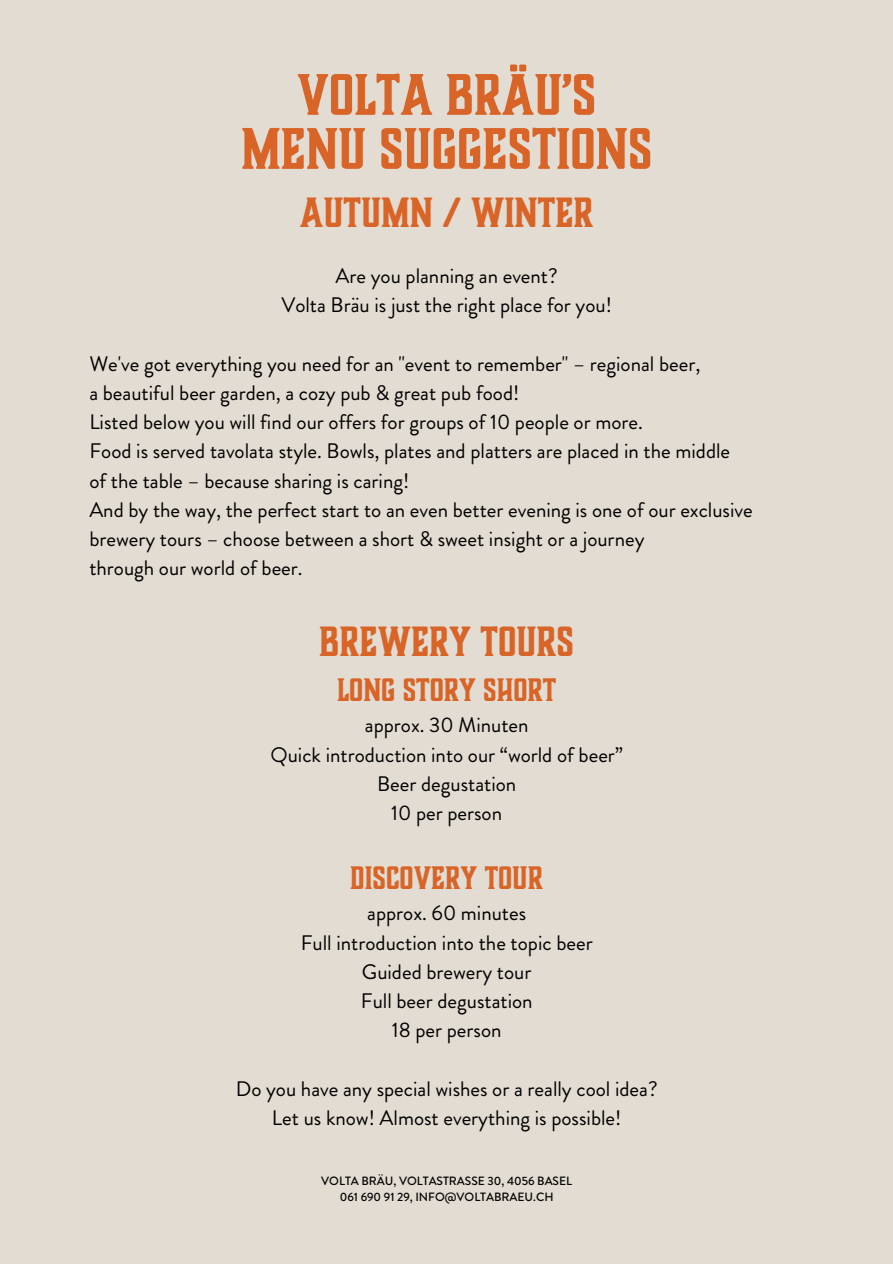
<style>
.page{position:relative;width:893px;height:1264px;background:#fff}
.page>*{position:absolute;margin:0;border:0;box-sizing:border-box;transform-origin:0 0}
.t1{font:700 54px/54px "Boucherie Block";color:#d86427;text-align:center}
.t2{font:700 39px "Boucherie Block";color:#d86427}
.t3{font:700 30px "Boucherie Block";color:#d86427}
.t4{font:21px/29.2px "Brandon Grotesque";color:#000;text-align:center}
.t5{font:500 12px "Brandon Grotesque";color:#000}
</style>
<div class="page">
<div style="left:0;top:0;width:892px;height:1263px;background:#e2dcd2"></div>
<h1 class="t1" style="left:241px;top:69px;width:413px">VOLTA BRÄU’S<br>MENU SUGGESTIONS</h1>
<h2 class="t2" style="left:300px;top:187px;width:295px">AUTUMN / WINTER</h2>
<h3 class="t4" style="left:281px;top:261px;width:332px">Are you planning an event?<br>Volta Bräu is just the right place for you!</h3>
<h3 class="t4" style="left:89px;top:349px;width:665px;text-align:left">We've got everything you need for an "event to remember" – regional beer,<br>a beautiful beer garden, a cozy pub &amp; great pub food!<br>Listed below you will find our offers for groups of 10 people or more.<br>Food is served tavolata style. Bowls, plates and platters are placed in the middle<br>of the table – because sharing is caring!<br>And by the way, the perfect start to an even better evening is one of our exclusive brewery tours – choose between a short &amp; sweet insight or a journey<br>through our world of beer.</h3>
<h3 class="t2" style="left:319px;top:615px;width:256px">BREWERY TOURS</h3>
<h3 class="t3" style="left:337px;top:670px;width:221px">LONG STORY SHORT</h3>
<h3 class="t4" style="left:270px;top:710px;width:354px">approx. 30 Minuten<br>Quick introduction into our “world of beer”<br>Beer degustation<br>10 per person</h3>
<p class="t3" style="left:350px;top:858px;width:194px">DISCOVERY TOUR</p>
<p class="t4" style="left:301px;top:898px;width:293px">approx. 60 minutes<br>Full introduction into the topic beer<br>Guided brewery tour<br>Full beer degustation<br>18 per person</p>
<p class="t4" style="left:236px;top:1074px;width:423px">Do you have any special wishes or a really cool idea?<br>Let us know! Almost everything is possible!</p>
<h3 class="t5" style="left:321px;top:1172px;width:252px">VOLTA BRÄU, VOLTASTRASSE 30, 4056 BASEL</h3>
<h3 class="t5" style="left:340px;top:1188px;width:215px">061 690 91 29, INFO@VOLTABRAEU.CH</h3>
</div>
